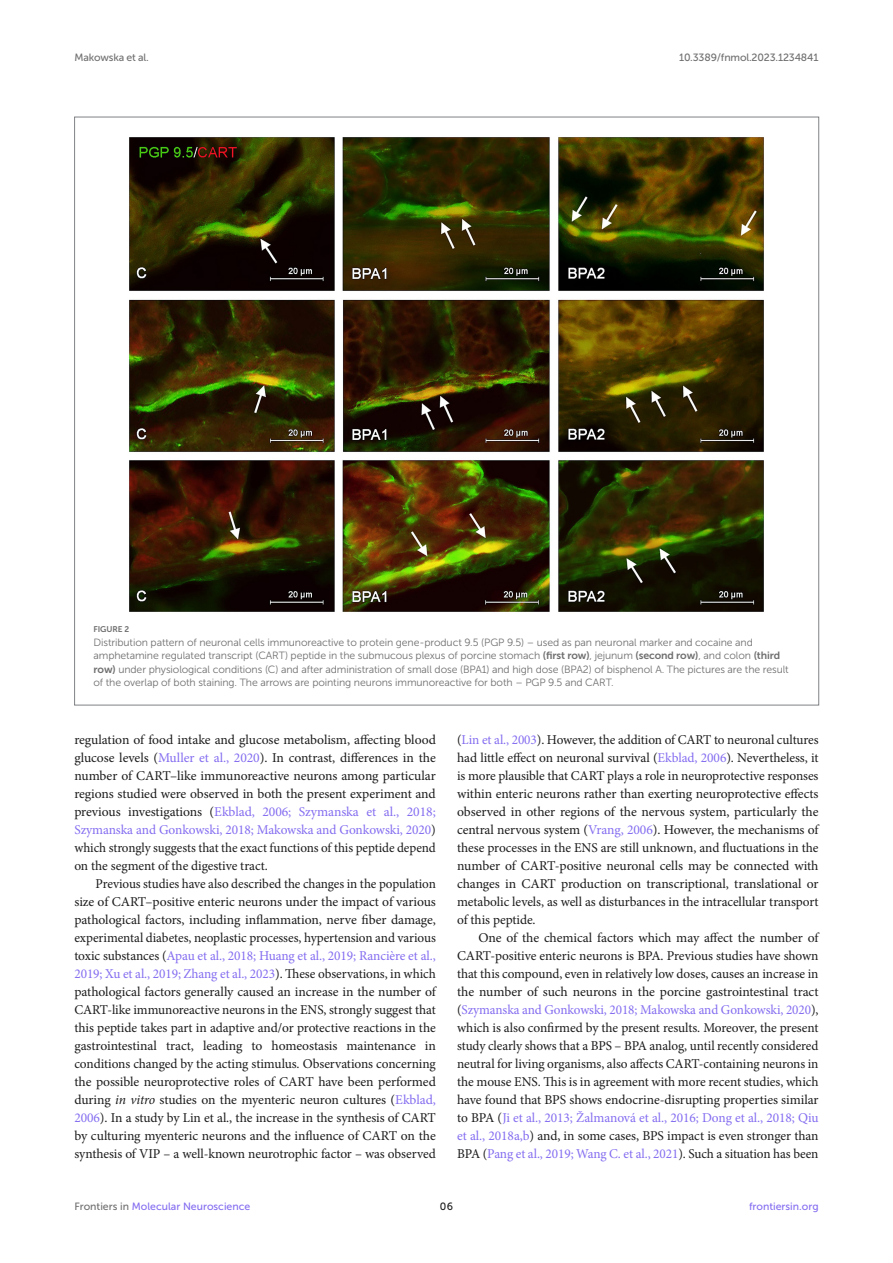
<style>
.page{position:relative;width:893px;height:1263px;background:#fff}
.page>*{position:absolute;margin:0;border:0;box-sizing:border-box;transform-origin:0 0}
.TEXT{font:13.5px/18px "Minion Pro";letter-spacing:-.005em;color:#1b1c1b;text-align:justify}
.FIG_LEG{font:10.5px/13.5px "Museo Sans 300";letter-spacing:-.01em;color:#706f70}
.t1{font:10.5px "Museo Sans 500";color:#856df0}
.t2{font:10.5px "Museo Sans 500";letter-spacing:-.015em;color:#706f70}
.t3{font:10.5px "Museo Sans 500";color:#1b1c1b}
.FIG_HD{font:8.25px "Museo Sans 700";letter-spacing:-.01em;color:#706f70}
.s1{font-family:"Museo Sans 700"}
.s2{color:#856df0}
.s3{font-style:italic}
.s4{color:#706f70}
</style>
<div class="page">
<img style="left:129px;top:137px;width:635px;height:475px">
<p class="t2" style="left:74px;top:51px;width:76px">Makowska et al.</p>
<p class="t2" style="left:679px;top:51px;width:141px">10.3389/fnmol.2023.1234841</p>
<p class="FIG_HD" style="left:94px;top:625px;width:37px">FIGURE 2</p>
<p class="FIG_LEG" style="left:94px;top:635px;width:697px">Distribution pattern of neuronal cells immunoreactive to protein gene-product 9.5 (PGP 9.5) – used as pan neuronal marker and cocaine and amphetamine regulated transcript (CART) peptide in the submucous plexus of porcine stomach <span class="s1">(first row)</span>, jejunum <span class="s1">(second row)</span>, and colon <span class="s1">(third row)</span> under physiological conditions (C) and after administration of small dose (BPA1) and high dose (BPA2) of bisphenol A. The pictures are the result of the overlap of both staining. The arrows are pointing neurons immunoreactive for both – PGP 9.5 and CART.</p>
<p class="TEXT" style="left:74px;top:731px;width:363px">regulation of food intake and glucose metabolism, affecting blood glucose levels (<span class="s2">Muller et al., 2020</span>). In contrast, differences in the number of CART–like immunoreactive neurons among particular regions studied were observed in both the present experiment and previous investigations (<span class="s2">Ekblad, 2006; Szymanska et al., 2018; Szymanska and Gonkowski, 2018; Makowska and Gonkowski, 2020</span>) which strongly suggests that the exact functions of this peptide depend on the segment of the digestive tract.</p>
<p class="TEXT" style="left:74px;top:875px;width:363px;text-indent:21px">Previous studies have also described the changes in the population size of CART–positive enteric neurons under the impact of various pathological factors, including inflammation, nerve fiber damage, experimental diabetes, neoplastic processes, hypertension and various toxic substances (<span class="s2">Apau et al., 2018; Huang et al., 2019; Rancière et al., 2019; Xu et al., 2019; Zhang et al., 2023</span>). These observations, in which pathological factors generally caused an increase in the number of CART-like immunoreactive neurons in the ENS, strongly suggest that this peptide takes part in adaptive and/or protective reactions in the gastrointestinal tract, leading to homeostasis maintenance in conditions changed by the acting stimulus. Observations concerning the possible neuroprotective roles of CART have been performed during <span class="s3">in vitro</span> studies on the myenteric neuron cultures (<span class="s2">Ekblad, 2006</span>). In a study by Lin et al., the increase in the synthesis of CART by culturing myenteric neurons and the influence of CART on the synthesis of VIP – a well-known neurotrophic factor – was observed</p>
<p class="TEXT" style="left:457px;top:731px;width:363px">(<span class="s2">Lin et al., 2003</span>). However, the addition of CART to neuronal cultures had little effect on neuronal survival (<span class="s2">Ekblad, 2006</span>). Nevertheless, it is more plausible that CART plays a role in neuroprotective responses within enteric neurons rather than exerting neuroprotective effects observed in other regions of the nervous system, particularly the central nervous system (<span class="s2">Vrang, 2006</span>). However, the mechanisms of these processes in the ENS are still unknown, and fluctuations in the number of CART-positive neuronal cells may be connected with changes in CART production on transcriptional, translational or metabolic levels, as well as disturbances in the intracellular transport of this peptide.</p>
<p class="TEXT" style="left:457px;top:929px;width:363px;text-indent:21px">One of the chemical factors which may affect the number of CART-positive enteric neurons is BPA. Previous studies have shown that this compound, even in relatively low doses, causes an increase in the number of such neurons in the porcine gastrointestinal tract (<span class="s2">Szymanska and Gonkowski, 2018; Makowska and Gonkowski, 2020</span>), which is also confirmed by the present results. Moreover, the present study clearly shows that a BPS – BPA analog, until recently considered neutral for living organisms, also affects CART-containing neurons in the mouse ENS. This is in agreement with more recent studies, which have found that BPS shows endocrine-disrupting properties similar to BPA (<span class="s2">Ji et al., 2013; Žalmanová et al., 2016; Dong et al., 2018; Qiu et al., 2018a,b</span>) and, in some cases, BPS impact is even stronger than BPA (<span class="s2">Pang et al., 2019; Wang C. et al., 2021</span>). Such a situation has been</p>
<p class="t1" style="left:74px;top:1200px;width:177px"><span class="s4">Frontiers in</span> Molecular Neuroscience</p>
<p class="t3" style="left:440px;top:1200px;width:15px">06</p>
<p class="t1" style="left:749px;top:1200px;width:71px">frontiersin.org</p>
</div>
